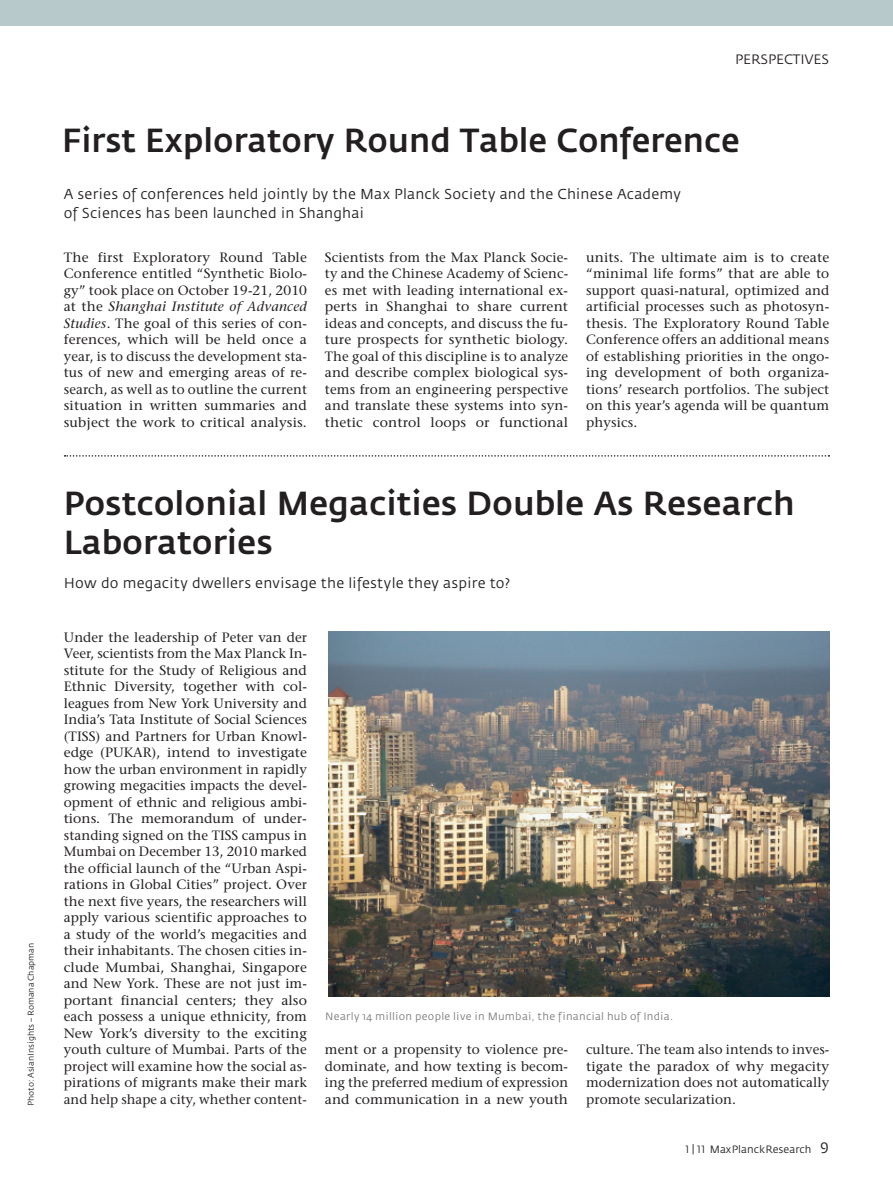
<style>
.page{position:relative;width:893px;height:1191px;background:#fff}
.page>*{position:absolute;margin:0;border:0;box-sizing:border-box;transform-origin:0 0}
.t1{font:500 33px/39px "Fedra Sans";color:#231f20}
.t2{font:14.25px/19.5px "Fedra Sans";letter-spacing:.015em;color:#231f20}
.t3{font:13.5px/16.5px "Stone Serif";letter-spacing:.01em;color:#231f20;text-align:justify}
.t4{font:13.5px "Fedra Sans";color:#231f20}
.t5{font:10.5px "Fedra Sans";letter-spacing:.02em;color:#7a7c7c}
.t6{font:10.5px "Fedra Sans";color:#231f20}
.t7{font:8.25px "Fedra Sans";color:#231f20}
.s1{font-style:italic}
.s2{font-family:"Fedra Sans Book SC"}
.s3{font-family:"Fedra Sans Book SC";font-size:15px}
</style>
<div class="page">
<div style="left:0;top:0;width:893px;height:26px;background:#b7c9ca"></div>
<img style="left:328px;top:631px;width:501px;height:365px">
<svg style="left:65px;top:455px;width:764px;height:1px"></svg>
<p class="t7" style="left:28px;top:1106px;width:165px;rotate:-90deg">Photo: AsianInsights – Romana Chapman</p>
<p class="t4" style="left:735px;top:54px;width:96px">PERSPECTIVES</p>
<p class="t1" style="left:62px;top:124px;width:679px">First Exploratory Round Table Conference</p>
<p class="t2" style="left:64px;top:185px;width:619px">A series of conferences held jointly by the Max Planck Society and the Chinese Academy of Sciences has been launched in Shanghai</p>
<p class="t3" style="left:64px;top:250px;width:245px">The first Exploratory Round Table Conference entitled “Synthetic Biolo&shy;gy” took place on October 19-21, 2010 at the <span class="s1">Shanghai Institute of Advanced Studies</span>. The goal of this series of con&shy;ferences, which will be held once a year, is to discuss the development sta&shy;tus of new and emerging areas of re&shy;search, as well as to outline the current situation in written summaries and subject the work to critical analysis.</p>
<p class="t3" style="left:325px;top:250px;width:245px">Scientists from the Max Planck Socie&shy;ty and the Chinese Academy of Scienc&shy;es met with leading international ex&shy;perts in Shanghai to share current ideas and concepts, and discuss the fu&shy;ture prospects for synthetic biology.<br>The goal of this discipline is to analyze and describe complex biological sys&shy;tems from an engineering perspective and translate these systems into syn&shy;thetic control loops or functional</p>
<p class="t3" style="left:586px;top:250px;width:245px">units. The ultimate aim is to create “minimal life forms” that are able to support quasi-natural, optimized and artificial processes such as photosyn&shy;thesis. The Exploratory Round Table Conference offers an additional means of establishing priorities in the ongo&shy;ing development of both organiza&shy;tions’ research portfolios. The subject on this year’s agenda will be quantum physics.</p>
<p class="t1" style="left:64px;top:486px;width:732px">Postcolonial Megacities Double As Research<br>Laboratories</p>
<p class="t2" style="left:64px;top:574px;width:448px">How do megacity dwellers envisage the lifestyle they aspire to?</p>
<p class="t3" style="left:64px;top:630px;width:245px">Under the leadership of Peter van der Veer, scientists from the Max Planck In&shy;stitute for the Study of Religious and Ethnic Diversity, together with col&shy;leagues from New York University and India’s Tata Institute of Social Sciences (TISS) and Partners for Urban Knowl&shy;edge (PUKAR), intend to investigate how the urban environment in rapidly growing megacities impacts the devel&shy;opment of ethnic and religious ambi&shy;tions. The memorandum of under&shy;standing signed on the TISS campus in Mumbai on December 13, 2010 marked the official launch of the “Urban Aspi&shy;rations in Global Cities” project. Over the next five years, the researchers will apply various scientific approaches to a study of the world’s megacities and their inhabitants. The chosen cities in&shy;clude Mumbai, Shanghai, Singapore and New York. These are not just im&shy;portant financial centers; they also each possess a unique ethnicity, from New York’s diversity to the exciting youth culture of Mumbai. Parts of the project will examine how the social as&shy;pirations of migrants make their mark and help shape a city, whether content-</p>
<p class="t5" style="left:325px;top:1012px;width:349px">Nearly 14 million people live in Mumbai, the financial hub of India.</p>
<p class="t3" style="left:325px;top:1042px;width:245px">ment or a propensity to violence pre&shy;dominate, and how texting is becom&shy;ing the preferred medium of expression and communication in a new youth</p>
<p class="t3" style="left:586px;top:1042px;width:245px">culture. The team also intends to inves&shy;tigate the paradox of why megacity modernization does not automatically promote secularization.</p>
<p class="t6" style="left:685px;top:1145px;width:145px"><span class="s2">1 | 11</span> MaxPlanckResearch <span class="s3">9</span></p>
</div>
